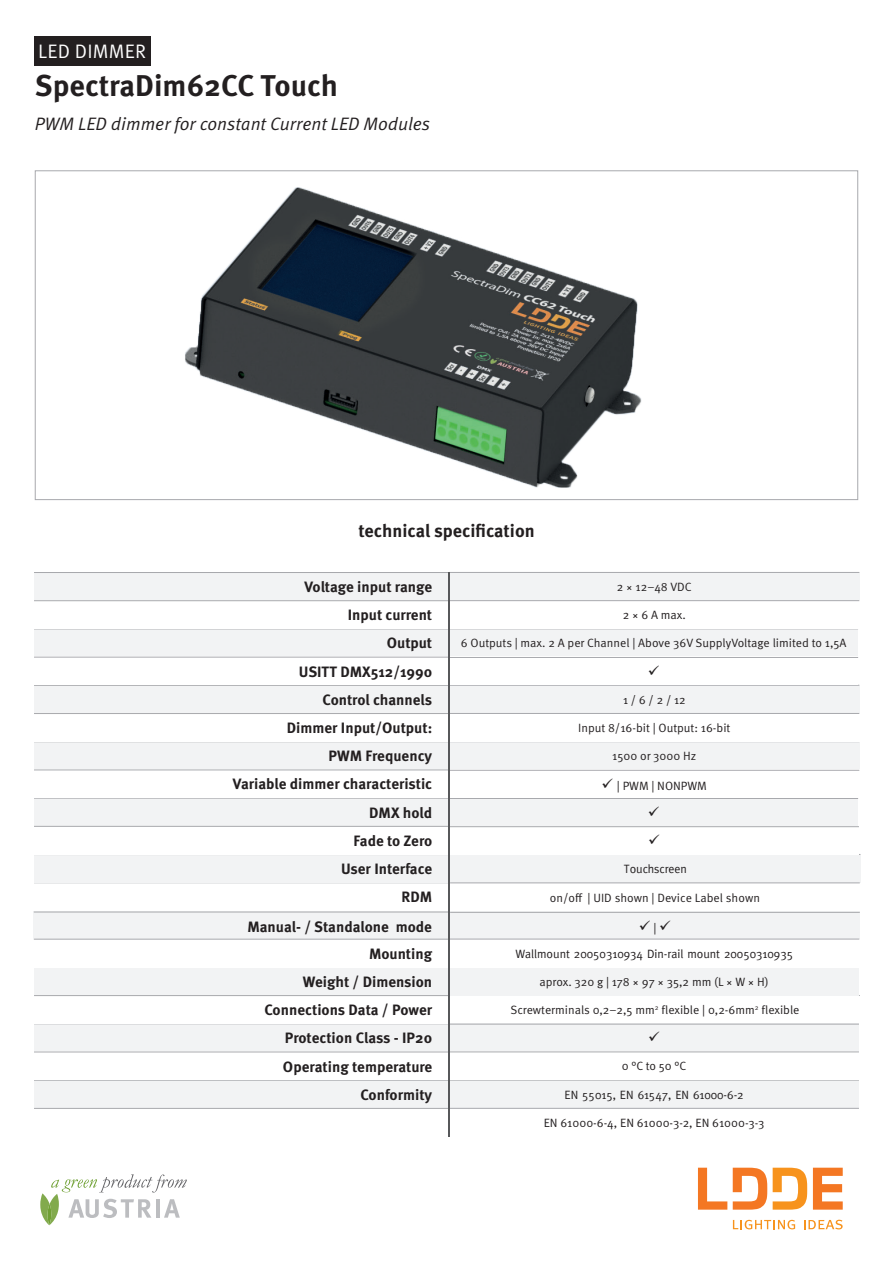
<style>
.page{position:relative;width:893px;height:1263px;background:#fff}
.page>*{position:absolute;margin:0;border:0;box-sizing:border-box;transform-origin:0 0}
.t1{font:700 30px "Meta Pro";color:#231f20}
.t2{font:19.5px "Meta Pro Norm";letter-spacing:.01em;color:#fff}
.t3{font:18px "Meta Pro Norm Ita";color:#231f20}
.t4{font:700 18px "Meta Pro";color:#231f20}
.t5{font:700 15px "Meta Pro";color:#231f20}
.t6{font:12px "Meta Pro Norm";color:#231f20}
.t7{font:12px "Meta";color:#231f20}
</style>
<div class="page">
<svg style="left:733px;top:1220px;width:62px;height:9px"></svg>
<svg style="left:804px;top:1220px;width:39px;height:9px"></svg>
<svg style="left:698px;top:1168px;width:29px;height:42px"></svg>
<svg style="left:733px;top:1168px;width:34px;height:42px"></svg>
<svg style="left:773px;top:1168px;width:34px;height:42px"></svg>
<svg style="left:813px;top:1168px;width:30px;height:42px"></svg>
<svg style="left:40px;top:1174px;width:146px;height:51px"></svg>
<img style="left:185px;top:187px;width:457px;height:301px">
<div style="left:34px;top:36px;width:116px;height:30px;background:#231f20"></div>
<hr style="left:450px;top:995px;width:410px;height:1px;background:#a8a9ad">
<div style="left:450px;top:854px;width:410px;height:28px;background:#f2f3f4"></div>
<hr style="left:450px;top:854px;width:410px;height:1px;background:#a8a9ad">
<hr style="left:450px;top:882px;width:410px;height:1px;background:#a8a9ad">
<hr style="left:34px;top:882px;width:415px;height:1px;background:#a8a9ad">
<div style="left:34px;top:912px;width:415px;height:28px;background:#f2f3f4"></div>
<hr style="left:34px;top:912px;width:415px;height:1px;background:#a8a9ad">
<div style="left:450px;top:912px;width:410px;height:28px;background:#f2f3f4"></div>
<hr style="left:450px;top:912px;width:410px;height:1px;background:#a8a9ad">
<div style="left:34px;top:572px;width:415px;height:28px;background:#f2f3f4"></div>
<hr style="left:34px;top:572px;width:415px;height:1px;background:#a8a9ad">
<div style="left:449px;top:572px;width:410px;height:28px;background:#f2f3f4"></div>
<hr style="left:449px;top:572px;width:410px;height:1px;background:#a8a9ad">
<div style="left:34px;top:798px;width:415px;height:28px;background:#f2f3f4"></div>
<hr style="left:34px;top:798px;width:415px;height:1px;background:#a8a9ad">
<div style="left:34px;top:685px;width:415px;height:28px;background:#f2f3f4"></div>
<hr style="left:34px;top:685px;width:415px;height:1px;background:#a8a9ad">
<div style="left:34px;top:1023px;width:415px;height:29px;background:#f2f3f4"></div>
<hr style="left:34px;top:1023px;width:415px;height:1px;background:#a8a9ad">
<div style="left:34px;top:629px;width:415px;height:28px;background:#f2f3f4"></div>
<div style="left:34px;top:854px;width:415px;height:28px;background:#f2f3f4"></div>
<hr style="left:34px;top:854px;width:415px;height:1px;background:#a8a9ad">
<div style="left:34px;top:741px;width:415px;height:29px;background:#f2f3f4"></div>
<hr style="left:34px;top:741px;width:415px;height:1px;background:#a8a9ad">
<div style="left:34px;top:967px;width:415px;height:28px;background:#f2f3f4"></div>
<hr style="left:34px;top:967px;width:415px;height:1px;background:#a8a9ad">
<div style="left:34px;top:1080px;width:415px;height:28px;background:#f2f3f4"></div>
<hr style="left:34px;top:1080px;width:415px;height:1px;background:#a8a9ad">
<hr style="left:34px;top:600px;width:415px;height:1px;background:#a8a9ad">
<hr style="left:34px;top:826px;width:415px;height:1px;background:#a8a9ad">
<hr style="left:34px;top:713px;width:415px;height:1px;background:#a8a9ad">
<hr style="left:34px;top:939px;width:415px;height:1px;background:#a8a9ad">
<hr style="left:34px;top:1051px;width:415px;height:1px;background:#a8a9ad">
<hr style="left:34px;top:657px;width:415px;height:1px;background:#a8a9ad">
<hr style="left:34px;top:769px;width:415px;height:1px;background:#a8a9ad">
<hr style="left:34px;top:995px;width:415px;height:1px;background:#a8a9ad">
<hr style="left:34px;top:1108px;width:415px;height:1px;background:#a8a9ad">
<div style="left:449px;top:798px;width:409px;height:28px;background:#f2f3f4"></div>
<hr style="left:449px;top:798px;width:409px;height:1px;background:#a8a9ad">
<div style="left:449px;top:685px;width:410px;height:28px;background:#f2f3f4"></div>
<hr style="left:449px;top:685px;width:410px;height:1px;background:#a8a9ad">
<div style="left:449px;top:1023px;width:410px;height:29px;background:#f2f3f4"></div>
<hr style="left:449px;top:1024px;width:410px;height:1px;background:#a8a9ad">
<div style="left:449px;top:629px;width:409px;height:28px;background:#f2f3f4"></div>
<div style="left:449px;top:741px;width:410px;height:29px;background:#f2f3f4"></div>
<hr style="left:449px;top:741px;width:410px;height:1px;background:#a8a9ad">
<div style="left:449px;top:967px;width:410px;height:28px;background:#f2f3f4"></div>
<hr style="left:449px;top:967px;width:410px;height:1px;background:#a8a9ad">
<div style="left:449px;top:1080px;width:410px;height:28px;background:#f2f3f4"></div>
<hr style="left:449px;top:1080px;width:410px;height:1px;background:#a8a9ad">
<hr style="left:449px;top:600px;width:410px;height:1px;background:#a8a9ad">
<hr style="left:449px;top:826px;width:410px;height:1px;background:#a8a9ad">
<hr style="left:449px;top:713px;width:410px;height:1px;background:#a8a9ad">
<hr style="left:449px;top:939px;width:410px;height:1px;background:#a8a9ad">
<hr style="left:449px;top:1051px;width:410px;height:1px;background:#a8a9ad">
<hr style="left:449px;top:657px;width:409px;height:1px;background:#a8a9ad">
<hr style="left:449px;top:770px;width:410px;height:1px;background:#a8a9ad">
<hr style="left:449px;top:1108px;width:410px;height:1px;background:#a8a9ad">
<hr style="left:448px;top:572px;width:2px;height:28px;background:#57585a">
<hr style="left:448px;top:798px;width:2px;height:28px;background:#57585a">
<hr style="left:448px;top:685px;width:2px;height:28px;background:#57585a">
<hr style="left:448px;top:911px;width:2px;height:28px;background:#57585a">
<hr style="left:448px;top:1023px;width:2px;height:29px;background:#57585a">
<hr style="left:448px;top:629px;width:2px;height:28px;background:#57585a">
<hr style="left:448px;top:854px;width:2px;height:28px;background:#57585a">
<hr style="left:448px;top:741px;width:2px;height:29px;background:#57585a">
<hr style="left:448px;top:967px;width:2px;height:28px;background:#57585a">
<hr style="left:448px;top:1080px;width:2px;height:28px;background:#57585a">
<hr style="left:448px;top:600px;width:2px;height:29px;background:#57585a">
<hr style="left:448px;top:826px;width:2px;height:28px;background:#57585a">
<hr style="left:448px;top:713px;width:2px;height:28px;background:#57585a">
<hr style="left:448px;top:939px;width:2px;height:28px;background:#57585a">
<hr style="left:448px;top:1052px;width:2px;height:28px;background:#57585a">
<hr style="left:448px;top:657px;width:2px;height:28px;background:#57585a">
<hr style="left:448px;top:882px;width:2px;height:29px;background:#57585a">
<hr style="left:448px;top:770px;width:2px;height:28px;background:#57585a">
<hr style="left:448px;top:995px;width:2px;height:28px;background:#57585a">
<hr style="left:448px;top:1108px;width:2px;height:28px;background:#57585a">
<h2 class="t2" style="left:38px;top:36px;width:109px">LED DIMMER</h2>
<h1 class="t1" style="left:35px;top:62px;width:305px">SpectraDim62CC Touch</h1>
<h3 class="t3" style="left:35px;top:110px;width:397px">PWM LED dimmer for constant Current LED Modules</h3>
<h3 class="t4" style="left:359px;top:516px;width:178px">technical specification</h3>
<p class="t5" style="left:304px;top:575px;width:129px">Voltage input range</p>
<p class="t6" style="left:617px;top:578px;width:76px">2 × 12–48 VDC</p>
<p class="t5" style="left:348px;top:603px;width:86px">Input current</p>
<p class="t6" style="left:623px;top:606px;width:65px">2 × 6 A max.</p>
<p class="t5" style="left:387px;top:631px;width:47px">Output</p>
<p class="t6" style="left:461px;top:634px;width:387px">6 Outputs | max. 2 A per Channel | Above 36V SupplyVoltage limited to 1,5A</p>
<p class="t5" style="left:299px;top:660px;width:135px">USITT DMX512/1990</p>
<p class="t5" style="left:323px;top:688px;width:111px">Control channels</p>
<p class="t7" style="left:623px;top:692px;width:64px">1 / 6 / 2 / 12</p>
<p class="t5" style="left:287px;top:716px;width:147px">Dimmer Input/Output:</p>
<p class="t6" style="left:578px;top:719px;width:154px">Input 8/16-bit | Output: 16-bit</p>
<p class="t5" style="left:329px;top:744px;width:105px">PWM Frequency</p>
<p class="t6" style="left:612px;top:747px;width:86px">1500 or 3000 Hz</p>
<p class="t5" style="left:233px;top:772px;width:201px">Variable dimmer characteristic</p>
<p class="t6" style="left:602px;top:776px;width:107px">✓ | PWM | NONPWM</p>
<p class="t5" style="left:369px;top:801px;width:65px">DMX hold</p>
<p class="t5" style="left:353px;top:829px;width:80px">Fade to Zero</p>
<p class="t5" style="left:341px;top:857px;width:93px">User Interface</p>
<p class="t7" style="left:624px;top:862px;width:65px">Touchscreen</p>
<p class="t5" style="left:401px;top:885px;width:32px">RDM</p>
<p class="t6" style="left:550px;top:889px;width:212px">on/off | UID shown | Device Label shown</p>
<p class="t5" style="left:247px;top:914px;width:186px">Manual- / Standalone mode</p>
<p class="t6" style="left:639px;top:918px;width:34px">✓ | ✓</p>
<p class="t5" style="left:369px;top:942px;width:65px">Mounting</p>
<p class="t7" style="left:515px;top:946px;width:279px">Wallmount 20050310934 Din-rail mount 20050310935</p>
<p class="t5" style="left:303px;top:970px;width:131px">Weight / Dimension</p>
<p class="t6" style="left:539px;top:972px;width:231px">aprox. 320 g | 178 × 97 × 35,2 mm (L × W × H)</p>
<p class="t5" style="left:265px;top:998px;width:169px">Connections Data / Power</p>
<p class="t6" style="left:510px;top:1001px;width:291px">Screwterminals 0,2–2,5 mm<sup>2</sup> flexible | 0,2-6mm<sup>2</sup> flexible</p>
<p class="t5" style="left:285px;top:1026px;width:149px">Protection Class - IP20</p>
<p class="t5" style="left:283px;top:1054px;width:151px">Operating temperature</p>
<p class="t6" style="left:622px;top:1057px;width:66px">0 °C to 50 °C</p>
<p class="t5" style="left:360px;top:1083px;width:73px">Conformity</p>
<p class="t7" style="left:564px;top:1087px;width:181px">EN 55015, EN 61547, EN 61000-6-2</p>
<p class="t6" style="left:544px;top:1113px;width:222px">EN 61000-6-4, EN 61000-3-2, EN 61000-3-3</p>
</div>
